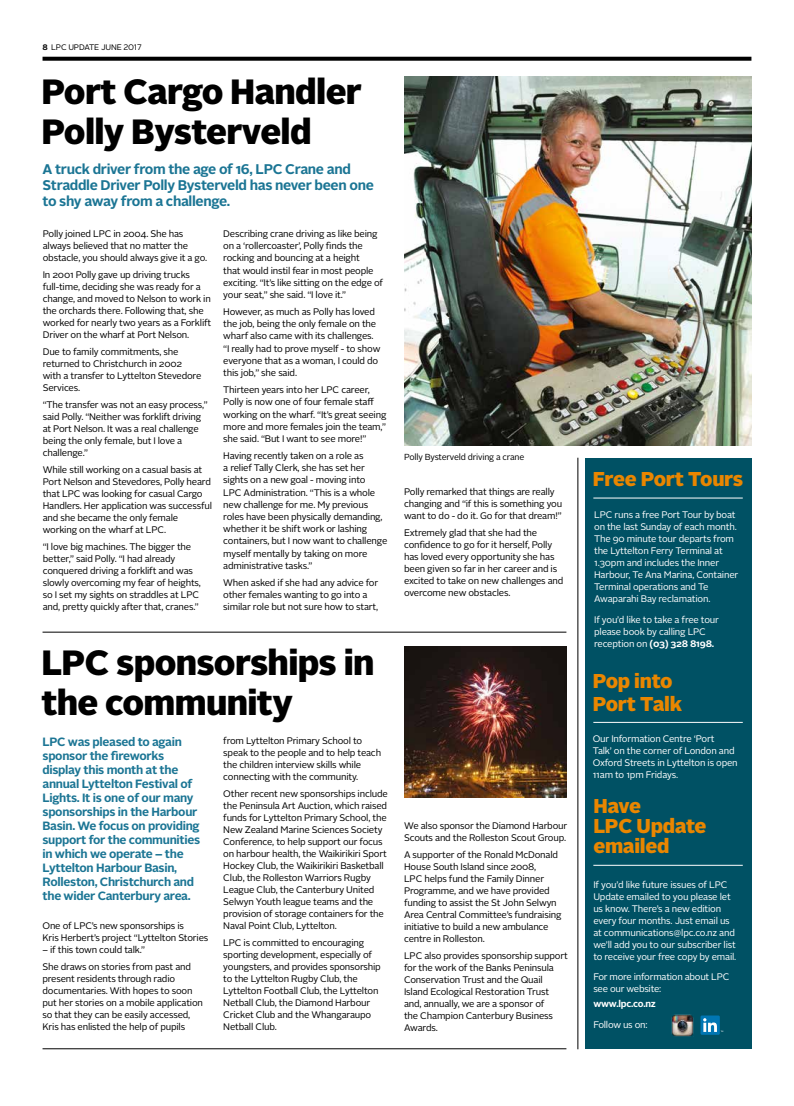
<style>
.page{position:relative;width:794px;height:1106px;background:#fff}
.page>*{position:absolute;margin:0;border:0;box-sizing:border-box;transform-origin:0 0}
.t1{font:900 35px/40px "Alright Sans";letter-spacing:-.02em;color:#000}
.t2{font:900 20px/20px "Alright Sans";letter-spacing:-.015em;color:#e98600}
.t3{font:700 14px/16px "Alright Sans";letter-spacing:-.025em;color:#1b7594}
.t4{font:700 12px/14px "Alright Sans";letter-spacing:-.025em;color:#1b7594}
.t5{font:9.5px/12px "Alright Sans";letter-spacing:-.02em;color:#000}
.t6{font:9.5px/12px "Alright Sans";letter-spacing:-.02em;color:#fff}
.t7{font:700 9.5px "Alright Sans";letter-spacing:-.025em;color:#fff}
.t8{font:8.8px "Alright Sans";letter-spacing:-.02em;color:#000}
.t9{font:8px "Alright Sans";letter-spacing:-.02em;color:#000}
.s1{font-weight:700}
</style>
<div class="page">
<div style="left:585px;top:458px;width:166px;height:343px;background:#005164"></div>
<svg style="left:43px;top:57px;width:708px;height:4px;background:#121212"></svg>
<hr style="left:577px;top:458px;width:1px;height:591px;background:#000">
<div style="left:585px;top:786px;width:166px;height:263px;background:#005164"></div>
<div style="left:700px;top:1015px;width:20px;height:19px;background:#0076b3"></div>
<svg style="left:703px;top:1018px;width:20px;height:13px"></svg>
<img style="left:672px;top:1014px;width:21px;height:22px">
<hr style="left:593px;top:497px;width:150px;height:1px;background:#fff">
<hr style="left:593px;top:722px;width:150px;height:1px;background:#fff">
<hr style="left:593px;top:864px;width:150px;height:1px;background:#fff">
<hr style="left:43px;top:632px;width:523px;height:1px;background:#000">
<hr style="left:43px;top:1048px;width:523px;height:1px;background:#000">
<img style="left:404px;top:77px;width:347px;height:368px">
<img style="left:404px;top:646px;width:162px;height:151px">
<p class="t9" style="left:43px;top:42px;width:101px"><span class="s1">8</span> LPC UPDATE JUNE 2017</p>
<h1 class="t1" style="left:41px;top:72px;width:322px">Port Cargo Handler<br>Polly Bysterveld</h1>
<h3 class="t3" style="left:43px;top:161px;width:333px">A truck driver from the age of 16, LPC Crane and<br>Straddle Driver Polly Bysterveld has never been one to shy away from a challenge.</h3>
<p class="t5" style="left:223px;top:228px;width:161px">Describing crane driving as like being on a ‘rollercoaster’, Polly finds the rocking and bouncing at a height<br>that would instil fear in most people exciting. “It’s like sitting on the edge of your seat,” she said. “I love it.”</p>
<p class="t5" style="left:223px;top:306px;width:159px">However, as much as Polly has loved the job, being the only female on the wharf also came with its challenges. “I really had to prove myself - to show everyone that as a woman, I could do this job,” she said.</p>
<p class="t5" style="left:223px;top:384px;width:165px">Thirteen years into her LPC career, Polly is now one of four female staff working on the wharf. “It’s great seeing more and more females join the team,” she said. “But I want to see more!”</p>
<p class="t5" style="left:223px;top:450px;width:166px">Having recently taken on a role as<br>a relief Tally Clerk, she has set her sights on a new goal - moving into<br>LPC Administration. “This is a whole new challenge for me. My previous roles have been physically demanding, whether it be shift work or lashing containers, but I now want to challenge myself mentally by taking on more administrative tasks.”</p>
<p class="t5" style="left:223px;top:576px;width:156px">When asked if she had any advice for other females wanting to go into a similar role but not sure how to start,</p>
<p class="t5" style="left:43px;top:228px;width:166px">Polly joined LPC in 2004. She has always believed that no matter the obstacle, you should always give it a go.</p>
<p class="t5" style="left:43px;top:269px;width:170px">In 2001 Polly gave up driving trucks full-time, deciding she was ready for a change, and moved to Nelson to work in the orchards there. Following that, she worked for nearly two years as a Forklift Driver on the wharf at Port Nelson.</p>
<p class="t5" style="left:43px;top:346px;width:160px">Due to family commitments, she returned to Christchurch in 2002 with a transfer to Lyttelton Stevedore<br>Services.</p>
<p class="t5" style="left:43px;top:399px;width:166px">“The transfer was not an easy process,” said Polly. “Neither was forklift driving at Port Nelson. It was a real challenge being the only female, but I love a challenge.”</p>
<p class="t5" style="left:43px;top:464px;width:171px">While still working on a casual basis at Port Nelson and Stevedores, Polly heard that LPC was looking for casual Cargo Handlers. Her application was successful and she became the only female working on the wharf at LPC.</p>
<p class="t5" style="left:43px;top:540px;width:160px">“I love big machines. The bigger the better,” said Polly. “I had already conquered driving a forklift and was slowly overcoming my fear of heights, so I set my sights on straddles at LPC and, pretty quickly after that, cranes.”</p>
<h1 class="t1" style="left:41px;top:642px;width:335px">LPC sponsorships in the community</h1>
<p class="t4" style="left:43px;top:734px;width:159px">LPC was pleased to again sponsor the fireworks display this month at the annual Lyttelton Festival of<br>Lights. It is one of our many sponsorships in the Harbour<br>Basin. We focus on providing support for the communities in which we operate – the<br>Lyttelton Harbour Basin,<br>Rolleston, Christchurch and the wider Canterbury area.</p>
<p class="t5" style="left:43px;top:919px;width:167px">One of LPC’s new sponsorships is<br>Kris Herbert’s project “Lyttelton Stories</p>
<p class="t5" style="left:43px;top:941px;width:150px;line-height:17px">– if this town could talk.”<br>She draws on stories from past and</p>
<p class="t5" style="left:43px;top:972px;width:162px">present residents through radio documentaries. With hopes to soon put her stories on a mobile application so that they can be easily accessed, Kris has enlisted the help of pupils</p>
<p class="t5" style="left:223px;top:734px;width:159px">from Lyttelton Primary School to speak to the people and to help teach the children interview skills while connecting with the community.</p>
<p class="t5" style="left:223px;top:787px;width:166px">Other recent new sponsorships include the Peninsula Art Auction, which raised funds for Lyttelton Primary School, the New Zealand Marine Sciences Society Conference, to help support our focus on harbour health, the Waikirikiri Sport Hockey Club, the Waikirikiri Basketball Club, the Rolleston Warriors Rugby League Club, the Canterbury United Selwyn Youth league teams and the provision of storage containers for the Naval Point Club, Lyttelton.</p>
<p class="t5" style="left:223px;top:936px;width:159px">LPC is committed to encouraging sporting development, especially of youngsters, and provides sponsorship to the Lyttelton Rugby Club, the<br>Lyttelton Football Club, the Lyttelton<br>Netball Club, the Diamond Harbour<br>Cricket Club and the Whangaraupo<br>Netball Club.</p>
<p class="t8" style="left:404px;top:451px;width:122px">Polly Bysterveld driving a crane</p>
<p class="t5" style="left:404px;top:486px;width:160px">Polly remarked that things are really changing and “if this is something you want to do - do it. Go for that dream!”</p>
<p class="t5" style="left:404px;top:527px;width:161px">Extremely glad that she had the confidence to go for it herself, Polly has loved every opportunity she has been given so far in her career and is excited to take on new challenges and overcome new obstacles.</p>
<p class="t5" style="left:404px;top:820px;width:165px">We also sponsor the Diamond Harbour<br>Scouts and the Rolleston Scout Group.</p>
<p class="t5" style="left:404px;top:849px;width:159px">A supporter of the Ronald McDonald<br>House South Island since 2008,<br>LPC helps fund the Family Dinner<br>Programme, and we have provided funding to assist the St John Selwyn<br>Area Central Committee’s fundraising initiative to build a new ambulance centre in Rolleston.</p>
<p class="t5" style="left:404px;top:950px;width:165px">LPC also provides sponsorship support for the work of the Banks Peninsula<br>Conservation Trust and the Quail<br>Island Ecological Restoration Trust and, annually, we are a sponsor of<br>the Champion Canterbury Business<br>Awards.</p>
<h2 class="t2" style="left:593px;top:469px;width:152px">Free Port Tours</h2>
<p class="t6" style="left:594px;top:509px;width:146px">LPC runs a free Port Tour by boat on the last Sunday of each month.<br>The 90 minute tour departs from the Lyttelton Ferry Terminal at<br>1.30pm and includes the Inner<br>Harbour, Te Ana Marina, Container<br>Terminal operations and Te<br>Awaparahi Bay reclamation.</p>
<p class="t6" style="left:594px;top:613px;width:126px">If you’d like to take a free tour please book by calling LPC reception on <span class="s1">(03) 328 8198.</span></p>
<h2 class="t2" style="left:593px;top:669px;width:91px;line-height:23px">Pop into<br>Port Talk</h2>
<p class="t6" style="left:593px;top:733px;width:146px">Our Information Centre ‘Port<br>Talk’ on the corner of London and<br>Oxford Streets in Lyttelton is open<br>11am to 1pm Fridays.</p>
<h2 class="t2" style="left:593px;top:796px;width:115px">Have<br>LPC Update emailed</h2>
<p class="t6" style="left:593px;top:878px;width:144px">If you’d like future issues of LPC<br>Update emailed to you please let us know. There’s a new edition every four months. Just email us at communications@lpc.co.nz and we’ll add you to our subscriber list to receive your free copy by email.</p>
<p class="t6" style="left:593px;top:971px;width:138px">For more information about LPC see our website:</p>
<p class="t7" style="left:593px;top:997px;width:64px">www.lpc.co.nz</p>
<p class="t6" style="left:593px;top:1018px;width:56px">Follow us on:</p>
</div>
